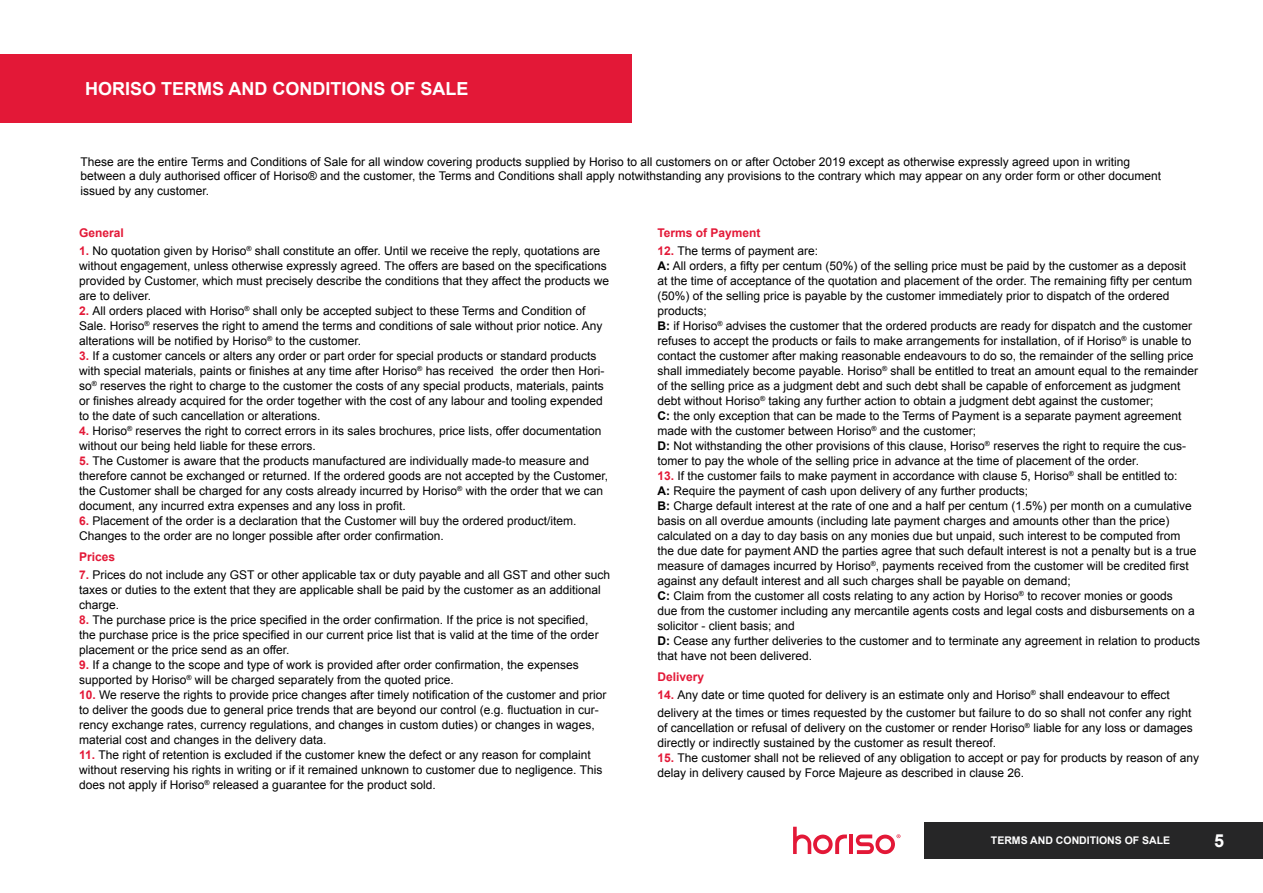
<style>
.page{position:relative;width:1263px;height:893px;background:#fff}
.page>*{position:absolute;margin:0;border:0;box-sizing:border-box;transform-origin:0 0}
.t1{font:700 18px "Arial";color:#fff}
.t2{font:12px/15px "Arial";color:#000}
.t3{font:700 12px "Arial";color:#e31837}
.t4{font:700 10.5px "Arial";color:#fff}
.s1{font-weight:700;color:#e31837}
.s2{font-weight:700}
</style>
<div class="page">
<div style="left:0;top:54px;width:631px;height:68px;background:#e31837"></div>
<div style="left:925px;top:822px;width:338px;height:36px;background:#262627"></div>
<hr style="left:849px;top:834px;width:4px;height:20px;background:#e31837">
<svg style="left:793px;top:827px;width:54px;height:27px"></svg>
<svg style="left:856px;top:834px;width:44px;height:20px"></svg>
<h1 class="t1" style="left:85px;top:77px;width:385px">HORISO TERMS AND CONDITIONS OF SALE</h1>
<p class="t2" style="left:81px;top:155px;width:1082px;line-height:14.4px">These are the entire Terms and Conditions of Sale for all window covering products supplied by Horiso to all customers on or after October 2019 except as otherwise expressly agreed upon in writing between a duly authorised officer of Horiso® and the customer, the Terms and Conditions shall apply notwithstanding any provisions to the contrary which may appear on any order form or other document issued by any customer.</p>
<p class="t3" style="left:79px;top:224px;width:46px">General</p>
<p class="t2" style="left:79px;top:243px;width:532px"><span class="s1">1.</span> No quotation given by Horiso<sup>®</sup> shall constitute an offer. Until we receive the reply, quotations are without engagement, unless otherwise expressly agreed. The offers are based on the specifications provided by Customer, which must precisely describe the conditions that they affect the products we are to deliver.</p>
<p class="t2" style="left:79px;top:303px;width:525px"><span class="s1">2.</span> All orders placed with Horiso<sup>®</sup> shall only be accepted subject to these Terms and Condition of<br>Sale. Horiso<sup>®</sup> reserves the right to amend the terms and conditions of sale without prior notice. Any alterations will be notified by Horiso<sup>®</sup> to the customer.</p>
<p class="t2" style="left:79px;top:348px;width:527px"><span class="s1">3.</span> If a customer cancels or alters any order or part order for special products or standard products with special materials, paints or finishes at any time after Horiso<sup>®</sup> has received the order then Hori&shy;so<sup>®</sup> reserves the right to charge to the customer the costs of any special products, materials, paints or finishes already acquired for the order together with the cost of any labour and tooling expended to the date of such cancellation or alterations.</p>
<p class="t2" style="left:79px;top:423px;width:524px"><span class="s1">4.</span> Horiso<sup>®</sup> reserves the right to correct errors in its sales brochures, price lists, offer documentation without our being held liable for these errors.</p>
<p class="t2" style="left:79px;top:453px;width:531px"><span class="s1">5.</span> The Customer is aware that the products manufactured are individually made-to measure and therefore cannot be exchanged or returned. If the ordered goods are not accepted by the Customer, the Customer shall be charged for any costs already incurred by Horiso<sup>®</sup> with the order that we can document, any incurred extra expenses and any loss in profit.</p>
<p class="t2" style="left:79px;top:513px;width:499px"><span class="s1">6.</span> Placement of the order is a declaration that the Customer will buy the ordered product/item.<br>Changes to the order are no longer possible after order confirmation.</p>
<p class="t3" style="left:79px;top:548px;width:38px">Prices</p>
<p class="t2" style="left:79px;top:567px;width:533px"><span class="s1">7.</span> Prices do not include any GST or other applicable tax or duty payable and all GST and other such taxes or duties to the extent that they are applicable shall be paid by the customer as an additional charge.</p>
<p class="t2" style="left:79px;top:612px;width:521px"><span class="s1">8.</span> The purchase price is the price specified in the order confirmation. If the price is not specified, the purchase price is the price specified in our current price list that is valid at the time of the order placement or the price send as an offer.</p>
<p class="t2" style="left:79px;top:657px;width:501px"><span class="s1">9.</span> If a change to the scope and type of work is provided after order confirmation, the expenses supported by Horiso<sup>®</sup> will be charged separately from the quoted price.</p>
<p class="t2" style="left:79px;top:687px;width:529px"><span class="s1">10.</span> We reserve the rights to provide price changes after timely notification of the customer and prior to deliver the goods due to general price trends that are beyond our control (e.g. fluctuation in cur&shy;rency exchange rates, currency regulations, and changes in custom duties) or changes in wages, material cost and changes in the delivery data.</p>
<p class="t2" style="left:79px;top:747px;width:525px"><span class="s1">11.</span> The right of retention is excluded if the customer knew the defect or any reason for complaint without reserving his rights in writing or if it remained unknown to customer due to negligence. This does not apply if Horiso<sup>®</sup> released a guarantee for the product sold.</p>
<p class="t3" style="left:657px;top:224px;width:105px">Terms of Payment</p>
<p class="t2" style="left:657px;top:243px;width:542px"><span class="s1">12.</span> The terms of payment are:<br><span class="s2">A:</span> All orders, a fifty per centum (50%) of the selling price must be paid by the customer as a deposit at the time of acceptance of the quotation and placement of the order. The remaining fifty per centum (50%) of the selling price is payable by the customer immediately prior to dispatch of the ordered products;<br><span class="s2">B:</span> if Horiso<sup>®</sup> advises the customer that the ordered products are ready for dispatch and the customer refuses to accept the products or fails to make arrangements for installation, of if Horiso<sup>®</sup> is unable to contact the customer after making reasonable endeavours to do so, the remainder of the selling price shall immediately become payable. Horiso<sup>®</sup> shall be entitled to treat an amount equal to the remainder of the selling price as a judgment debt and such debt shall be capable of enforcement as judgment debt without Horiso<sup>®</sup> taking any further action to obtain a judgment debt against the customer;<br><span class="s2">C:</span> the only exception that can be made to the Terms of Payment is a separate payment agreement made with the customer between Horiso<sup>®</sup> and the customer;<br><span class="s2">D:</span> Not withstanding the other provisions of this clause, Horiso<sup>®</sup> reserves the right to require the cus&shy;tomer to pay the whole of the selling price in advance at the time of placement of the order.</p>
<p class="t2" style="left:657px;top:468px;width:544px"><span class="s1">13.</span> If the customer fails to make payment in accordance with clause 5, Horiso<sup>®</sup> shall be entitled to:<br><span class="s2">A:</span> Require the payment of cash upon delivery of any further products;<br><span class="s2">B:</span> Charge default interest at the rate of one and a half per centum (1.5%) per month on a cumulative basis on all overdue amounts (including late payment charges and amounts other than the price) calculated on a day to day basis on any monies due but unpaid, such interest to be computed from<br>the due date for payment AND the parties agree that such default interest is not a penalty but is a true measure of damages incurred by Horiso<sup>®</sup>, payments received from the customer will be credited first against any default interest and all such charges shall be payable on demand;<br><span class="s2">C:</span> Claim from the customer all costs relating to any action by Horiso<sup>®</sup> to recover monies or goods<br>due from the customer including any mercantile agents costs and legal costs and disbursements on a solicitor - client basis; and<br><span class="s2">D:</span> Cease any further deliveries to the customer and to terminate any agreement in relation to products that have not been delivered.</p>
<p class="t3" style="left:657px;top:668px;width:48px">Delivery</p>
<p class="t2" style="left:657px;top:685px;width:536px;line-height:18px"><span class="s1">14.</span> Any date or time quoted for delivery is an estimate only and Horiso<sup>®</sup> shall endeavour to effect delivery at the times or times requested by the customer but failure to do so shall not confer any right</p>
<p class="t2" style="left:657px;top:720px;width:537px">of cancellation or refusal of delivery on the customer or render Horiso<sup>®</sup> liable for any loss or damages directly or indirectly sustained by the customer as result thereof.</p>
<p class="t2" style="left:657px;top:750px;width:543px"><span class="s1">15.</span> The customer shall not be relieved of any obligation to accept or pay for products by reason of any delay in delivery caused by Force Majeure as described in clause 26.</p>
<p class="t4" style="left:991px;top:833px;width:181px">TERMS AND CONDITIONS OF SALE</p>
<h1 class="t1" style="left:1214px;top:829px;width:12px">5</h1>
</div>
